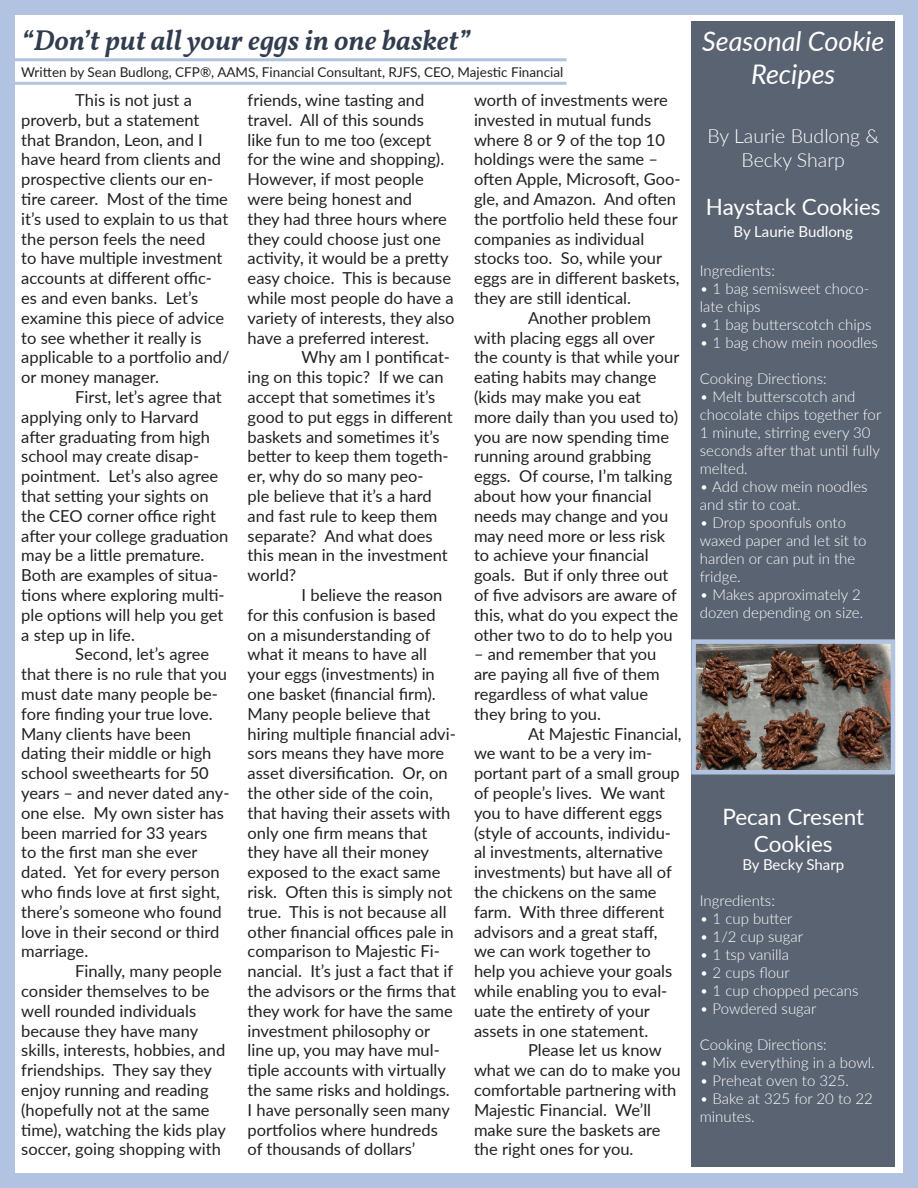
<style>
.page{position:relative;width:918px;height:1188px;background:#fff}
.page>*{position:absolute;margin:0;border:0;box-sizing:border-box;transform-origin:0 0}
.Article_Heading{font:italic 600 28.5px "Vollkorn";color:#313c4f}
.t1{font:italic 27px/32.4px "Lato";color:#fff;text-align:center}
.t2{font:22.5px/27px "Lato";color:#fff;text-align:center}
.t3{font:300 19.5px/23.4px "Lato";color:#fff;text-align:center}
.t4{font:16.5px/19.8px "Lato";color:#231f20}
.t5{font:300 15px/18px "Lato";color:#fff}
.t6{font:15px "Lato";color:#fff}
.t7{font:13.5px "Lato";color:#231f20}
</style>
<div class="page">
<div style="left:0;top:0;width:918px;height:1188px;border:15px solid #b2c3e1"></div>
<div style="left:691px;top:21px;width:204px;height:1146px;background:#5a6372"></div>
<hr style="left:9px;top:58px;width:558px;height:3px;background:#b2c3e1">
<hr style="left:9px;top:82px;width:558px;height:3px;background:#b2c3e1">
<img style="left:696px;top:644px;width:194px;height:125px">
<div style="left:691px;top:639px;width:204px;height:135px;border:4px solid #b2c3e1"></div>
<p class="Article_Heading" style="left:21px;top:19px;width:450px">“Don’t put all your eggs in one basket”</p>
<p class="t7" style="left:21px;top:62px;width:544px">Written by Sean Budlong, CFP®, AAMS, Financial Consultant, RJFS, CEO, Majestic Financial</p>
<p class="t4" style="left:21px;top:89px;width:210px;text-indent:54px">This is not just a proverb, but a statement that Brandon, Leon, and I have heard from clients and prospective clients our en&shy;tire career. Most of the time it’s used to explain to us that the person feels the need<br>to have multiple investment accounts at different offic&shy;es and even banks. Let’s examine this piece of advice to see whether it really is applicable to a portfolio and/ or money manager.</p>
<p class="t4" style="left:21px;top:386px;width:209px;text-indent:54px">First, let’s agree that applying only to Harvard after graduating from high school may create disap&shy;pointment. Let’s also agree that setting your sights on the CEO corner office right after your college graduation may be a little premature.<br>Both are examples of situa&shy;tions where exploring multi&shy;ple options will help you get a step up in life.</p>
<p class="t4" style="left:21px;top:644px;width:210px;text-indent:54px">Second, let’s agree that there is no rule that you must date many people be&shy;fore finding your true love.<br>Many clients have been dating their middle or high school sweethearts for 50 years – and never dated any&shy;one else. My own sister has been married for 33 years<br>to the first man she ever dated. Yet for every person who finds love at first sight, there’s someone who found love in their second or third marriage.</p>
<p class="t4" style="left:21px;top:961px;width:206px;text-indent:54px">Finally, many people consider themselves to be well rounded individuals because they have many skills, interests, hobbies, and friendships. They say they enjoy running and reading (hopefully not at the same time), watching the kids play soccer, going shopping with</p>
<p class="t4" style="left:248px;top:89px;width:209px">friends, wine tasting and travel. All of this sounds<br>like fun to me too (except for the wine and shopping).<br>However, if most people were being honest and<br>they had three hours where they could choose just one activity, it would be a pretty easy choice. This is because while most people do have a variety of interests, they also have a preferred interest.</p>
<p class="t4" style="left:248px;top:347px;width:207px;text-indent:54px">Why am I pontificat&shy;ing on this topic? If we can accept that sometimes it’s good to put eggs in different baskets and sometimes it’s better to keep them togeth&shy;er, why do so many peo-<br>ple believe that it’s a hard and fast rule to keep them separate? And what does this mean in the investment world?</p>
<p class="t4" style="left:248px;top:584px;width:210px;text-indent:54px">I believe the reason for this confusion is based on a misunderstanding of what it means to have all your eggs (investments) in one basket (financial firm).<br>Many people believe that hiring multiple financial advi&shy;sors means they have more asset diversification. Or, on the other side of the coin, that having their assets with only one firm means that they have all their money exposed to the exact same risk. Often this is simply not true. This is not because all other financial offices pale in comparison to Majestic Fi&shy;nancial. It’s just a fact that if the advisors or the firms that they work for have the same investment philosophy or line up, you may have mul&shy;tiple accounts with virtually the same risks and holdings.<br>I have personally seen many portfolios where hundreds of thousands of dollars’</p>
<p class="t4" style="left:474px;top:89px;width:208px">worth of investments were invested in mutual funds where 8 or 9 of the top 10 holdings were the same – often Apple, Microsoft, Goo&shy;gle, and Amazon. And often the portfolio held these four companies as individual stocks too. So, while your eggs are in different baskets, they are still identical.</p>
<p class="t4" style="left:474px;top:307px;width:207px;text-indent:54px">Another problem with placing eggs all over the county is that while your eating habits may change (kids may make you eat more daily than you used to) you are now spending time running around grabbing eggs. Of course, I’m talking about how your financial needs may change and you may need more or less risk to achieve your financial goals. But if only three out of five advisors are aware of this, what do you expect the other two to do to help you</p>
<p class="t4" style="left:474px;top:644px;width:187px">– and remember that you are paying all five of them regardless of what value they bring to you.</p>
<p class="t4" style="left:474px;top:723px;width:209px;text-indent:54px">At Majestic Financial, we want to be a very im&shy;portant part of a small group of people’s lives. We want you to have different eggs (style of accounts, individu&shy;al investments, alternative investments) but have all of the chickens on the same farm. With three different advisors and a great staff, we can work together to help you achieve your goals while enabling you to eval&shy;uate the entirety of your assets in one statement.</p>
<p class="t4" style="left:474px;top:1040px;width:208px;text-indent:54px">Please let us know what we can do to make you comfortable partnering with<br>Majestic Financial. We’ll make sure the baskets are the right ones for you.</p>
<p class="t1" style="left:702px;top:24px;width:184px">Seasonal Cookie<br>Recipes</p>
<p class="t3" style="left:707px;top:124px;width:173px">By Laurie Budlong &amp;<br>Becky Sharp</p>
<p class="t2" style="left:706px;top:193px;width:176px">Haystack Cookies</p>
<p class="t6" style="left:734px;top:221px;width:121px">By Laurie Budlong</p>
<p class="t5" style="left:700px;top:262px;width:77px">Ingredients:</p>
<p class="t5" style="left:700px;top:280px;width:171px">• 1 bag semisweet choco&shy;late chips</p>
<p class="t5" style="left:700px;top:316px;width:173px">• 1 bag butterscotch chips</p>
<p class="t5" style="left:700px;top:334px;width:179px">• 1 bag chow mein noodles</p>
<p class="t5" style="left:700px;top:370px;width:128px">Cooking Directions:</p>
<p class="t5" style="left:700px;top:388px;width:183px">• Melt butterscotch and chocolate chips together for<br>1 minute, stirring every 30 seconds after that until fully melted.</p>
<p class="t5" style="left:700px;top:478px;width:169px">• Add chow mein noodles and stir to coat.</p>
<p class="t5" style="left:700px;top:514px;width:168px">• Drop spoonfuls onto waxed paper and let sit to harden or can put in the fridge.</p>
<p class="t5" style="left:700px;top:586px;width:165px">• Makes approximately 2 dozen depending on size.</p>
<p class="t2" style="left:722px;top:803px;width:143px">Pecan Cresent<br>Cookies</p>
<p class="t6" style="left:742px;top:854px;width:103px">By Becky Sharp</p>
<p class="t5" style="left:700px;top:892px;width:77px">Ingredients:</p>
<p class="t5" style="left:700px;top:910px;width:94px">• 1 cup butter</p>
<p class="t5" style="left:700px;top:928px;width:105px">• 1/2 cup sugar</p>
<p class="t5" style="left:700px;top:946px;width:91px">• 1 tsp vanilla</p>
<p class="t5" style="left:700px;top:964px;width:91px">• 2 cups flour</p>
<p class="t5" style="left:700px;top:982px;width:160px">• 1 cup chopped pecans</p>
<p class="t5" style="left:700px;top:1000px;width:118px">• Powdered sugar</p>
<p class="t5" style="left:700px;top:1036px;width:128px">Cooking Directions:</p>
<p class="t5" style="left:700px;top:1054px;width:176px">• Mix everything in a bowl.</p>
<p class="t5" style="left:700px;top:1072px;width:151px">• Preheat oven to 325.</p>
<p class="t5" style="left:700px;top:1090px;width:175px">• Bake at 325 for 20 to 22 minutes.</p>
</div>
